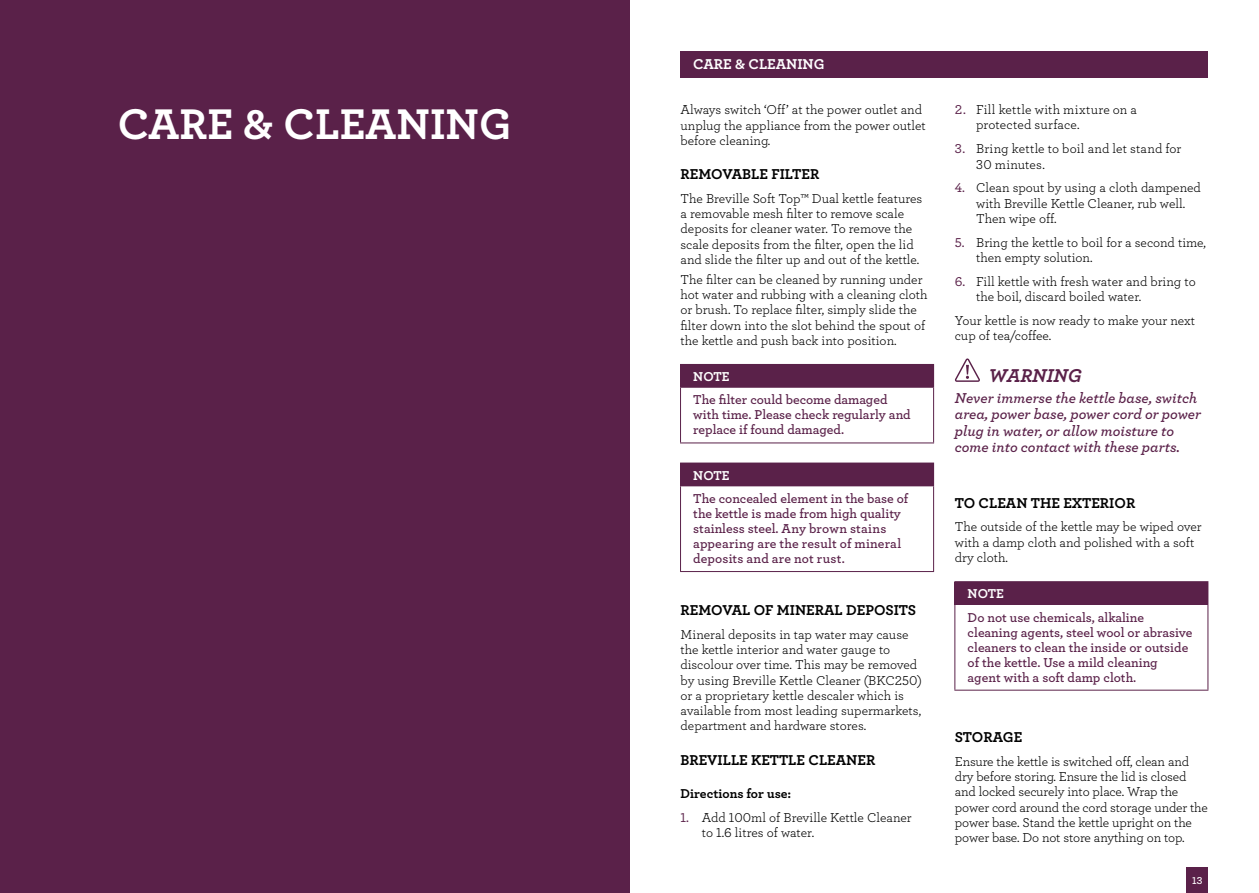
<style>
.page{position:relative;width:1259px;height:893px;background:#fff}
.page>*{position:absolute;margin:0;border:0;box-sizing:border-box;transform-origin:0 0}
.t1{font:45px "Archer Bold LF";color:#fff}
.t2{font:19.5px "Archer Bold LF Italic";color:#5a2149}
.t3{font:15px/16.5px "Archer Semibold LF Italic";color:#5a2149}
.t4{font:15px "Archer Bold LF";color:#000}
.t5{font:15px "Archer Bold LF";color:#fff}
.t6{font:13.5px/15.3px "Archer Book LF";color:#000}
.t7{font:13.5px/15px "Archer Semibold LF";color:#5a2149}
.t8{font:13.5px "Archer Bold LF";color:#000}
.t9{font:13.5px "Archer Bold LF";color:#fff}
.t10{font:10.5px "Archer Semibold LF";color:#fff}
.s1{font-family:"Archer Medium LF";color:#5a2149}
</style>
<div class="page">
<div style="left:1186px;top:867px;width:22px;height:26px;background:#5a2149"></div>
<div style="left:0;top:0;width:629px;height:893px;background:#5a2149"></div>
<div style="left:680px;top:51px;width:528px;height:27px;background:#5a2149"></div>
<div style="left:680px;top:364px;width:253px;height:23px;background:#5a2149"></div>
<svg style="left:933px;top:365px;width:1px;height:22px"></svg>
<hr style="left:680px;top:364px;width:254px;height:1px;background:#5a2149">
<hr style="left:680px;top:388px;width:1px;height:54px;background:#5a2149">
<hr style="left:933px;top:388px;width:1px;height:54px;background:#5a2149">
<hr style="left:680px;top:442px;width:254px;height:1px;background:#5a2149">
<hr style="left:680px;top:387px;width:254px;height:1px;background:#5a2149">
<div style="left:680px;top:463px;width:253px;height:23px;background:#5a2149"></div>
<svg style="left:933px;top:464px;width:1px;height:21px"></svg>
<hr style="left:680px;top:463px;width:254px;height:1px;background:#5a2149">
<hr style="left:680px;top:486px;width:1px;height:85px;background:#5a2149">
<hr style="left:933px;top:486px;width:1px;height:85px;background:#5a2149">
<hr style="left:680px;top:571px;width:254px;height:1px;background:#5a2149">
<hr style="left:680px;top:485px;width:254px;height:1px;background:#5a2149">
<svg style="left:954px;top:358px;width:26px;height:24px"></svg>
<div style="left:955px;top:582px;width:253px;height:22px;background:#5a2149"></div>
<svg style="left:954px;top:582px;width:1px;height:22px"></svg>
<hr style="left:954px;top:581px;width:254px;height:1px;background:#5a2149">
<hr style="left:954px;top:605px;width:1px;height:85px;background:#5a2149">
<hr style="left:1207px;top:605px;width:1px;height:85px;background:#5a2149">
<hr style="left:954px;top:690px;width:254px;height:1px;background:#5a2149">
<hr style="left:954px;top:604px;width:254px;height:1px;background:#5a2149">
<p class="t5" style="left:693px;top:55px;width:21px">CARE</p>
<p class="t5" style="left:735px;top:55px;width:35px">&amp; CLEANING</p>
<h1 class="t1" style="left:118px;top:96px;width:395px">CARE &amp; CLEANING</h1>
<p class="t6" style="left:680px;top:102px;width:247px">Always switch ‘Off’ at the power outlet and unplug the appliance from the power outlet before cleaning.</p>
<p class="t4" style="left:680px;top:165px;width:21px">REMO</p>
<p class="t4" style="left:722px;top:165px;width:20px">VABLE</p>
<p class="t4" style="left:771px;top:165px;width:18px">FILTER</p>
<p class="t6" style="left:680px;top:190px;width:243px">The Breville Soft Top™ Dual kettle features a removable mesh filter to remove scale deposits for cleaner water. To remove the scale deposits from the filter, open the lid and slide the filter up and out of the kettle.</p>
<p class="t6" style="left:680px;top:271px;width:249px">The filter can be cleaned by running under hot water and rubbing with a cleaning cloth or brush. To replace filter, simply slide the filter down into the slot behind the spout of the kettle and push back into position.</p>
<p class="t9" style="left:693px;top:368px;width:38px">NOTE</p>
<p class="t7" style="left:693px;top:392px;width:219px">The filter could become damaged with time. Please check regularly and replace if found damaged.</p>
<p class="t9" style="left:693px;top:467px;width:38px">NOTE</p>
<p class="t7" style="left:693px;top:491px;width:216px">The concealed element in the base of the kettle is made from high quality stainless steel. Any brown stains appearing are the result of mineral deposits and are not rust.</p>
<p class="t4" style="left:680px;top:600px;width:21px">REMO</p>
<p class="t4" style="left:722px;top:600px;width:78px">VAL OF MINERAL</p>
<p class="t4" style="left:846px;top:600px;width:10px">DEPOSITS</p>
<p class="t6" style="left:680px;top:626px;width:243px">Mineral deposits in tap water may cause the kettle interior and water gauge to discolour over time. This may be removed by using Breville Kettle Cleaner (BKC250) or a proprietary kettle descaler which is available from most leading supermarkets, department and hardware stores.</p>
<p class="t4" style="left:680px;top:750px;width:46px">BREVILLE</p>
<p class="t4" style="left:751px;top:750px;width:20px">KETTLE</p>
<p class="t4" style="left:808px;top:750px;width:21px">CLEANER</p>
<p class="t8" style="left:680px;top:785px;width:112px">DIRECTIONS FOR USE:</p>
<p class="t6" style="left:702px;top:809px;width:211px;text-indent:-21px"><span class="s1">1.</span> Add 100ml of Breville Kettle Cleaner to 1.6 litres of water.</p>
<p class="t6" style="left:976px;top:102px;width:162px;text-indent:-21px"><span class="s1">2.</span> Fill kettle with mixture on a protected surface.</p>
<p class="t6" style="left:976px;top:141px;width:207px;text-indent:-21px"><span class="s1">3.</span> Bring kettle to boil and let stand for<br>30 minutes.</p>
<p class="t6" style="left:976px;top:180px;width:226px;text-indent:-21px"><span class="s1">4.</span> Clean spout by using a cloth dampened with Breville Kettle Cleaner, rub well.<br>Then wipe off.</p>
<p class="t6" style="left:976px;top:234px;width:231px;text-indent:-21px"><span class="s1">5.</span> Bring the kettle to boil for a second time, then empty solution.</p>
<p class="t6" style="left:976px;top:273px;width:221px;text-indent:-21px"><span class="s1">6.</span> Fill kettle with fresh water and bring to the boil, discard boiled water.</p>
<p class="t6" style="left:955px;top:312px;width:242px">Your kettle is now ready to make your next cup of tea/coffee.</p>
<h2 class="t2" style="left:988px;top:363px;width:95px">WARNING</h2>
<p class="t3" style="left:955px;top:389px;width:248px">Never immerse the kettle base, switch area, power base, power cord or power plug in water, or allow moisture to come into contact with these parts.</p>
<p class="t4" style="left:955px;top:493px;width:45px">TO CLEAN</p>
<p class="t4" style="left:1030px;top:493px;width:11px">THE</p>
<p class="t4" style="left:1063px;top:493px;width:29px">EXTERIOR</p>
<p class="t6" style="left:955px;top:519px;width:248px">The outside of the kettle may be wiped over with a damp cloth and polished with a soft dry cloth.</p>
<p class="t9" style="left:967px;top:585px;width:38px">NOTE</p>
<p class="t7" style="left:967px;top:609px;width:226px">Do not use chemicals, alkaline cleaning agents, steel wool or abrasive cleaners to clean the inside or outside of the kettle. Use a mild cleaning agent with a soft damp cloth.</p>
<p class="t4" style="left:955px;top:727px;width:19px">STORAGE</p>
<p class="t6" style="left:955px;top:753px;width:254px">Ensure the kettle is switched off, clean and dry before storing. Ensure the lid is closed and locked securely into place. Wrap the power cord around the cord storage under the power base. Stand the kettle upright on the power base. Do not store anything on top.</p>
<p class="t10" style="left:1192px;top:874px;width:12px">13</p>
</div>
